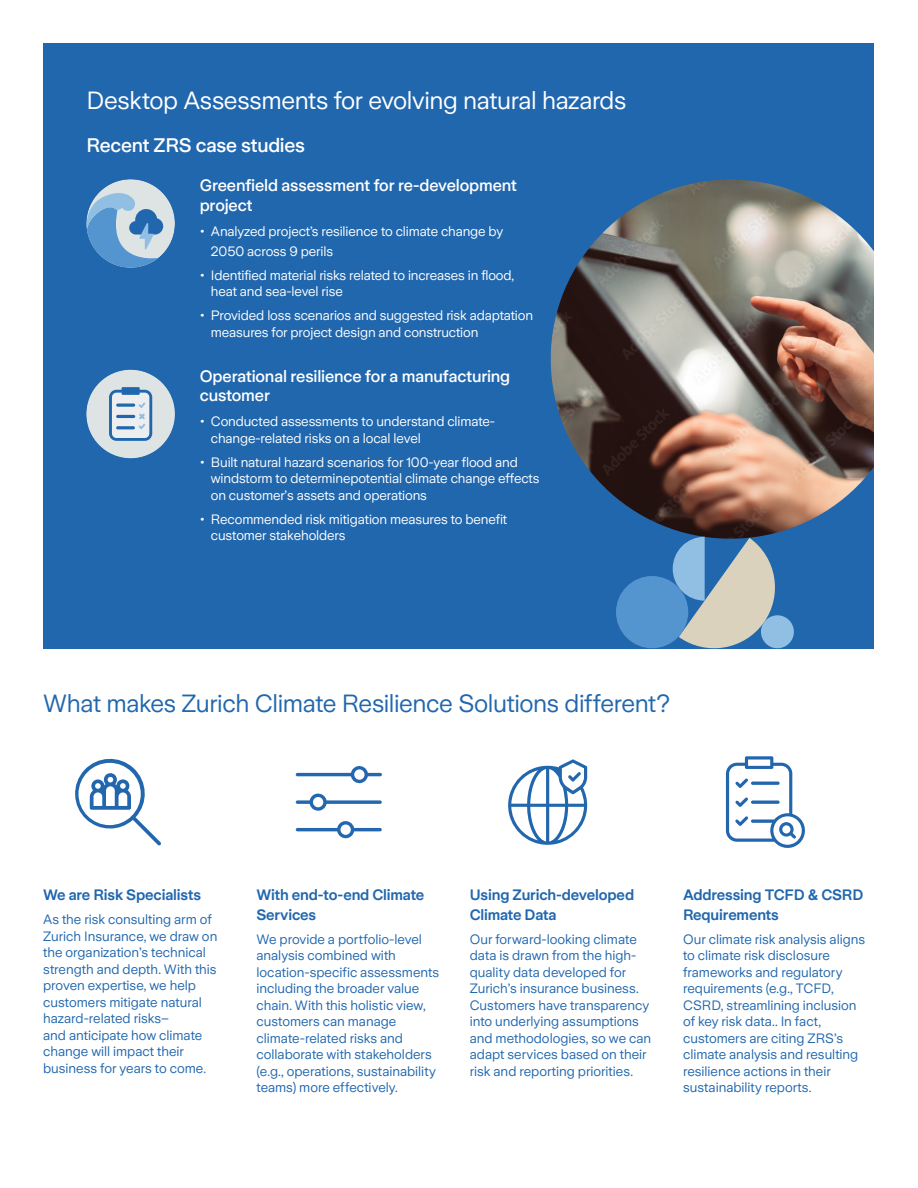
<style>
.page{position:relative;width:918px;height:1188px;background:#fff}
.page>*{position:absolute;margin:0;border:0;box-sizing:border-box;transform-origin:0 0}
.t1{font:24.75px "Zurich Sans";letter-spacing:-.02em;color:#2167ae}
.t2{font:24.75px "Zurich Sans";letter-spacing:-.015em;color:#fff}
.t3{font:500 19.5px "Zurich Sans";letter-spacing:-.015em;color:#fff}
.t4{font:500 16.5px/19.5px "Zurich Sans";letter-spacing:-.01em;color:#fff}
.t5{font:600 15px/19.5px "Zurich Sans";letter-spacing:-.01em;color:#2167ae}
.t6{font:13.5px/16.5px "Zurich Sans";color:#2167ae}
.t7{font:13.5px/16.5px "Zurich Sans";letter-spacing:-.01em;color:#fff}
</style>
<div class="page">
<div style="left:43px;top:43px;width:832px;height:605px;background:#2167ae"></div>
<div style="left:86px;top:179px;width:89px;height:89px;background:#dde4e3;border-radius:50%"></div>
<svg style="left:86px;top:189px;width:77px;height:79px"></svg>
<div style="left:86px;top:370px;width:89px;height:88px;background:#dde4e3;border-radius:50%"></div>
<svg style="left:109px;top:387px;width:43px;height:54px"></svg>
<img style="left:551px;top:180px;width:359px;height:359px;border-radius:180px">
<svg style="left:673px;top:537px;width:110px;height:112px"></svg>
<div style="left:616px;top:576px;width:72px;height:72px;background:#5495cf;border-radius:50%"></div>
<div style="left:761px;top:615px;width:33px;height:33px;background:#91bfe3;border-radius:50%"></div>
<div style="left:875px;top:43px;width:43px;height:626px;background:#fff"></div>
<svg style="left:75px;top:758px;width:86px;height:87px"></svg>
<svg style="left:296px;top:793px;width:86px;height:18px"></svg>
<svg style="left:296px;top:766px;width:86px;height:18px"></svg>
<svg style="left:296px;top:821px;width:86px;height:18px"></svg>
<svg style="left:508px;top:759px;width:79px;height:86px"></svg>
<svg style="left:726px;top:756px;width:79px;height:92px"></svg>
<h1 class="t2" style="left:86px;top:86px;width:542px">Desktop Assessments for evolving natural hazards</h1>
<h2 class="t3" style="left:86px;top:134px;width:220px">Recent ZRS case studies</h2>
<p class="t4" style="left:200px;top:176px;width:319px">Greenfield assessment for re-development project</p>
<p class="t7" style="left:211px;top:222px;width:294px;line-height:19.5px;text-indent:-11px">• Analyzed project’s resilience to climate change by<br>2050 across 9 perils</p>
<p class="t7" style="left:211px;top:267px;width:305px;text-indent:-11px">• Identified material risks related to increases in flood, heat and sea-level rise</p>
<p class="t7" style="left:211px;top:308px;width:324px;text-indent:-11px">• Provided loss scenarios and suggested risk adaptation measures for project design and construction</p>
<p class="t4" style="left:200px;top:367px;width:312px">Operational resilience for a manufacturing customer</p>
<p class="t7" style="left:211px;top:414px;width:286px;text-indent:-11px">• Conducted assessments to understand climate&shy;change-related risks on a local level</p>
<p class="t7" style="left:211px;top:454px;width:330px;text-indent:-11px">• Built natural hazard scenarios for 100-year flood and windstorm to determinepotential climate change effects on customer’s assets and operations</p>
<p class="t7" style="left:211px;top:511px;width:298px;text-indent:-11px">• Recommended risk mitigation measures to benefit customer stakeholders</p>
<h1 class="t1" style="left:43px;top:690px;width:629px">What makes Zurich Climate Resilience Solutions different?</h1>
<p class="t5" style="left:43px;top:886px;width:159px">We are Risk Specialists</p>
<p class="t6" style="left:43px;top:912px;width:176px">As the risk consulting arm of<br>Zurich Insurance, we draw on the organization’s technical strength and depth. With this proven expertise, we help customers mitigate natural hazard-related risks–<br>and anticipate how climate change will impact their business for years to come.</p>
<p class="t5" style="left:256px;top:886px;width:169px">With end-to-end Climate<br>Services</p>
<p class="t6" style="left:256px;top:931px;width:184px">We provide a portfolio-level analysis combined with location-specific assessments including the broader value chain. With this holistic view, customers can manage climate-related risks and collaborate with stakeholders (e.g., operations, sustainability teams) more effectively.</p>
<p class="t5" style="left:470px;top:886px;width:166px">Using Zurich-developed<br>Climate Data</p>
<p class="t6" style="left:470px;top:931px;width:183px">Our forward-looking climate data is drawn from the high&shy;quality data developed for<br>Zurich’s insurance business.<br>Customers have transparency into underlying assumptions and methodologies, so we can adapt services based on their risk and reporting priorities.</p>
<p class="t5" style="left:683px;top:886px;width:182px">Addressing TCFD &amp; CSRD<br>Requirements</p>
<p class="t6" style="left:683px;top:931px;width:184px">Our climate risk analysis aligns to climate risk disclosure frameworks and regulatory requirements (e.g., TCFD,<br>CSRD, streamlining inclusion of key risk data.. In fact, customers are citing ZRS’s climate analysis and resulting resilience actions in their sustainability reports.</p>
</div>
